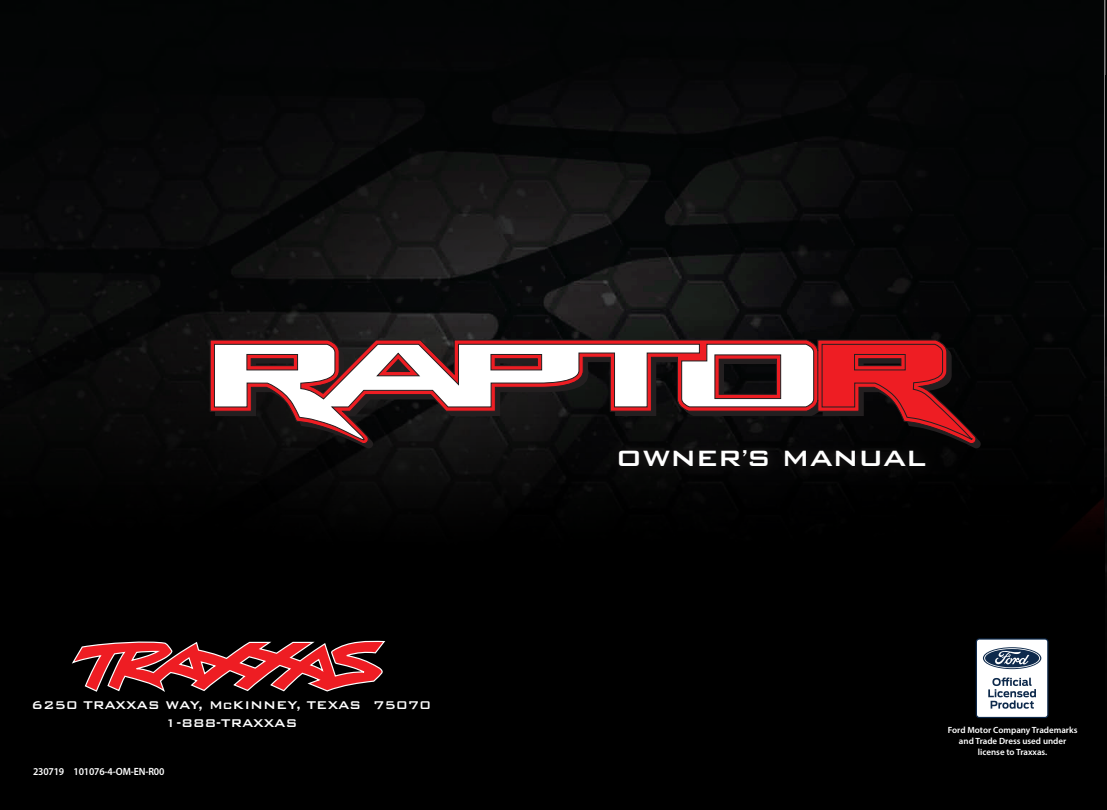
<style>
.page{position:relative;width:1107px;height:810px;background:#fff}
.page>*{position:absolute;margin:0;border:0;box-sizing:border-box;transform-origin:0 0}
.t1{font:500 36.15px "Bank Gothic BT";color:#fff}
.t2{font:500 15px "Bank Gothic BT";color:#fff}
.t3{font:600 10.5px "Myriad Pro";letter-spacing:-.015em;color:#fff;scale:.95 1}
.t4{font:600 9px/10.8px "Myriad Pro";color:#fff;text-align:center}
.s1{font-size:21px}
</style>
<div class="page">
<img style="left:0;top:0;width:1106px;height:486px">
<svg style="left:0;top:317px;width:1105px;height:169px;fill:#070707"></svg>
<hr style="left:1106px;top:0;width:1px;height:810px;background:#000">
<img style="left:1106px;top:276px;width:1px;height:148px">
<div style="left:0;top:486px;width:1107px;height:324px;background:#000"></div>
<svg style="left:72px;top:640px;width:314px;height:52px"></svg>
<div style="left:609px;top:439px;width:328px;height:40px;background:#0a090a"></div>
<svg style="left:209px;top:337px;width:465px;height:112px"></svg>
<svg style="left:209px;top:339px;width:465px;height:106px"></svg>
<svg style="left:214px;top:343px;width:460px;height:98px"></svg>
<svg style="left:674px;top:337px;width:307px;height:112px"></svg>
<hr style="left:817px;top:351px;width:1px;height:49px;background:#231f20">
<div style="left:976px;top:639px;width:72px;height:78px;background:#fff;border-radius:3px"></div>
<div style="left:976px;top:638px;width:72px;height:80px;border:1px solid #0e2a4c;border-radius:3px"></div>
<svg style="left:983px;top:647px;width:58px;height:22px"></svg>
<svg style="left:984px;top:648px;width:56px;height:20px"></svg>
<svg style="left:988px;top:678px;width:48px;height:31px"></svg>
<p class="t2" style="left:31px;top:697px;width:401px">6250 TRAXXAS WAY, McKINNEY, TEXAS 75070</p>
<p class="t2" style="left:165px;top:715px;width:134px">1-888-TRAXXAS</p>
<p class="t3" style="left:33px;top:765px;width:140px">230719 101076-4-OM-EN-R00</p>
<p class="t1" style="left:616px;top:437px;width:311px">owner<span class="s1">’</span>s manual</p>
<p class="t4" style="left:948px;top:724px;width:131px">Ford Motor Company Trademarks and Trade Dress used under license to Traxxas.</p>
</div>
